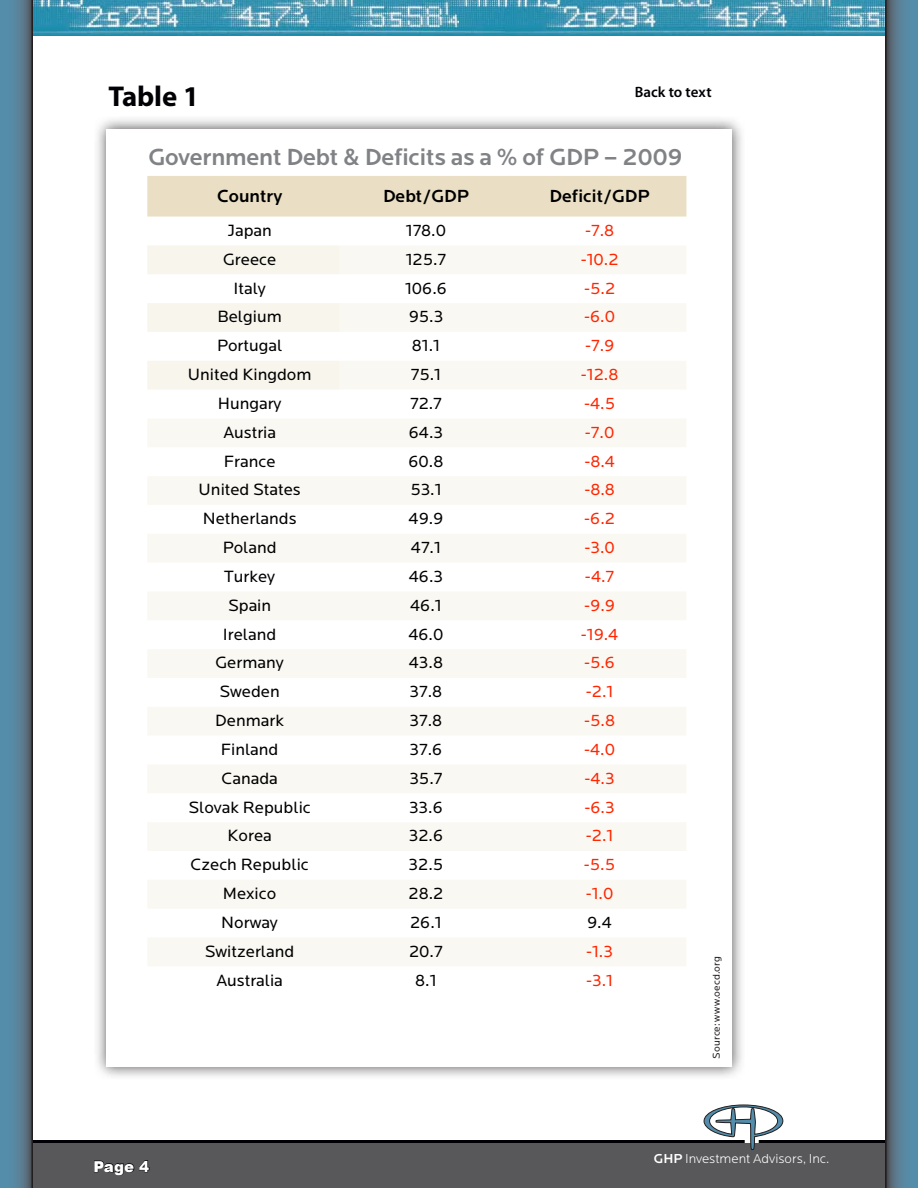
<style>
.page{position:relative;width:918px;height:1188px;background:#fff}
.page>*{position:absolute;margin:0;border:0;box-sizing:border-box;transform-origin:0 0}
.t1{font:700 28.8px "Myriad Pro";letter-spacing:-.005em;color:#000005}
.t2{font:500 24.3px "Locator";letter-spacing:-.01em;color:#808285}
.t3{font:500 18.15px "Locator";color:#000}
.t4{font:16.95px "Locator";color:#000}
.t5{font:16.95px "Locator";color:#ff2600}
.t6{font:600 15px "Myriad Pro";color:#000005}
.t7{font:900 15px "Arial";color:#fff}
.t8{font:300 13.5px "Locator";letter-spacing:-.005em;color:#fff}
.t9{font:10.2px "Locator";letter-spacing:.01em;color:#221e1f}
.s1{font-weight:500}
</style>
<div class="page">
<div style="left:0;top:1143px;width:918px;height:45px;background:#58585b"></div>
<hr style="left:24px;top:1140px;width:721px;height:3px;background:#000005">
<hr style="left:759px;top:1140px;width:132px;height:3px;background:#000005">
<img style="left:33px;top:0;width:472px;height:35px">
<img style="left:505px;top:0;width:380px;height:35px">
<svg style="left:703px;top:1104px;width:81px;height:46px"></svg>
<svg style="left:0;top:0;width:33px;height:1188px;background:#567e94"></svg>
<svg style="left:885px;top:0;width:33px;height:1188px;background:#527488"></svg>
<div style="left:92px;top:114px;width:653px;height:966px;background:#221e1f;opacity:.75"></div>
<div style="left:106px;top:129px;width:626px;height:938px;background:#fff"></div>
<div style="left:147px;top:176px;width:539px;height:41px;background:#eadfc4"></div>
<svg style="left:148px;top:246px;width:538px;height:720px;fill:#fbf9f4"></svg>
<svg style="left:147px;top:245px;width:192px;height:145px"></svg>
<svg style="left:94px;top:1160px;width:56px;height:16px"></svg>
<h1 class="t1" style="left:108px;top:77px;width:92px">Table 1</h1>
<p class="t6" style="left:635px;top:82px;width:78px">Back to text</p>
<h2 class="t2" style="left:149px;top:143px;width:536px">Government Debt &amp; Deficits as a % of GDP – 2009</h2>
<p class="t3" style="left:217px;top:185px;width:67px">Country</p>
<p class="t3" style="left:383px;top:185px;width:87px">Debt/GDP</p>
<p class="t3" style="left:550px;top:185px;width:101px">Deficit/GDP</p>
<p class="t4" style="left:228px;top:221px;width:46px">Japan</p>
<p class="t4" style="left:406px;top:221px;width:42px">178.0</p>
<p class="t5" style="left:585px;top:221px;width:31px">-7.8</p>
<p class="t4" style="left:223px;top:250px;width:55px">Greece</p>
<p class="t4" style="left:406px;top:250px;width:42px">125.7</p>
<p class="t5" style="left:581px;top:250px;width:39px">-10.2</p>
<p class="t4" style="left:234px;top:279px;width:34px">Italy</p>
<p class="t4" style="left:405px;top:279px;width:43px">106.6</p>
<p class="t5" style="left:584px;top:279px;width:33px">-5.2</p>
<p class="t4" style="left:218px;top:308px;width:66px">Belgium</p>
<p class="t4" style="left:409px;top:308px;width:36px">95.3</p>
<p class="t5" style="left:584px;top:308px;width:32px">-6.0</p>
<p class="t4" style="left:217px;top:337px;width:67px">Portugal</p>
<p class="t4" style="left:412px;top:337px;width:30px">81.1</p>
<p class="t5" style="left:585px;top:337px;width:31px">-7.9</p>
<p class="t4" style="left:188px;top:365px;width:125px">United Kingdom</p>
<p class="t4" style="left:411px;top:365px;width:32px">75.1</p>
<p class="t5" style="left:581px;top:365px;width:39px">-12.8</p>
<p class="t4" style="left:218px;top:394px;width:65px">Hungary</p>
<p class="t4" style="left:410px;top:394px;width:33px">72.7</p>
<p class="t5" style="left:584px;top:394px;width:32px">-4.5</p>
<p class="t4" style="left:223px;top:423px;width:54px">Austria</p>
<p class="t4" style="left:409px;top:423px;width:36px">64.3</p>
<p class="t5" style="left:585px;top:423px;width:31px">-7.0</p>
<p class="t4" style="left:224px;top:452px;width:53px">France</p>
<p class="t4" style="left:409px;top:452px;width:36px">60.8</p>
<p class="t5" style="left:584px;top:452px;width:32px">-8.4</p>
<p class="t4" style="left:199px;top:481px;width:104px">United States</p>
<p class="t4" style="left:410px;top:481px;width:33px">53.1</p>
<p class="t5" style="left:584px;top:481px;width:32px">-8.8</p>
<p class="t4" style="left:203px;top:510px;width:95px">Netherlands</p>
<p class="t4" style="left:409px;top:510px;width:36px">49.9</p>
<p class="t5" style="left:584px;top:510px;width:32px">-6.2</p>
<p class="t4" style="left:223px;top:538px;width:55px">Poland</p>
<p class="t4" style="left:411px;top:538px;width:32px">47.1</p>
<p class="t5" style="left:584px;top:538px;width:32px">-3.0</p>
<p class="t4" style="left:224px;top:567px;width:52px">Turkey</p>
<p class="t4" style="left:409px;top:567px;width:36px">46.3</p>
<p class="t5" style="left:585px;top:567px;width:31px">-4.7</p>
<p class="t4" style="left:228px;top:596px;width:45px">Spain</p>
<p class="t4" style="left:410px;top:596px;width:33px">46.1</p>
<p class="t5" style="left:584px;top:596px;width:32px">-9.9</p>
<p class="t4" style="left:223px;top:625px;width:55px">Ireland</p>
<p class="t4" style="left:408px;top:625px;width:37px">46.0</p>
<p class="t5" style="left:581px;top:625px;width:39px">-19.4</p>
<p class="t4" style="left:216px;top:654px;width:70px">Germany</p>
<p class="t4" style="left:409px;top:654px;width:36px">43.8</p>
<p class="t5" style="left:584px;top:654px;width:32px">-5.6</p>
<p class="t4" style="left:219px;top:683px;width:62px">Sweden</p>
<p class="t4" style="left:410px;top:683px;width:34px">37.8</p>
<p class="t5" style="left:586px;top:683px;width:29px">-2.1</p>
<p class="t4" style="left:215px;top:711px;width:70px">Denmark</p>
<p class="t4" style="left:410px;top:711px;width:34px">37.8</p>
<p class="t5" style="left:584px;top:711px;width:32px">-5.8</p>
<p class="t4" style="left:221px;top:740px;width:59px">Finland</p>
<p class="t4" style="left:410px;top:740px;width:34px">37.6</p>
<p class="t5" style="left:584px;top:740px;width:32px">-4.0</p>
<p class="t4" style="left:222px;top:769px;width:58px">Canada</p>
<p class="t4" style="left:409px;top:769px;width:35px">35.7</p>
<p class="t5" style="left:584px;top:769px;width:32px">-4.3</p>
<p class="t4" style="left:188px;top:798px;width:124px">Slovak Republic</p>
<p class="t4" style="left:409px;top:798px;width:35px">33.6</p>
<p class="t5" style="left:584px;top:798px;width:32px">-6.3</p>
<p class="t4" style="left:228px;top:827px;width:46px">Korea</p>
<p class="t4" style="left:409px;top:827px;width:36px">32.6</p>
<p class="t5" style="left:586px;top:827px;width:29px">-2.1</p>
<p class="t4" style="left:190px;top:856px;width:120px">Czech Republic</p>
<p class="t4" style="left:409px;top:856px;width:36px">32.5</p>
<p class="t5" style="left:584px;top:856px;width:33px">-5.5</p>
<p class="t4" style="left:223px;top:884px;width:55px">Mexico</p>
<p class="t4" style="left:409px;top:884px;width:36px">28.2</p>
<p class="t5" style="left:586px;top:884px;width:29px">-1.0</p>
<p class="t4" style="left:221px;top:913px;width:58px">Norway</p>
<p class="t4" style="left:410px;top:913px;width:33px">26.1</p>
<p class="t4" style="left:587px;top:913px;width:26px">9.4</p>
<p class="t4" style="left:205px;top:942px;width:91px">Switzerland</p>
<p class="t4" style="left:409px;top:942px;width:35px">20.7</p>
<p class="t5" style="left:586px;top:942px;width:28px">-1.3</p>
<p class="t4" style="left:216px;top:971px;width:68px">Australia</p>
<p class="t4" style="left:415px;top:971px;width:23px">8.1</p>
<p class="t5" style="left:586px;top:971px;width:28px">-3.1</p>
<p class="t9" style="left:711px;top:1059px;width:104px;rotate:-90deg">Source: www.oecd.org</p>
<p class="t7" style="left:93px;top:1156px;width:57px">Page 4</p>
<p class="t8" style="left:654px;top:1152px;width:177px"><span class="s1">GHP</span> Investment Advisors, Inc.</p>
</div>
